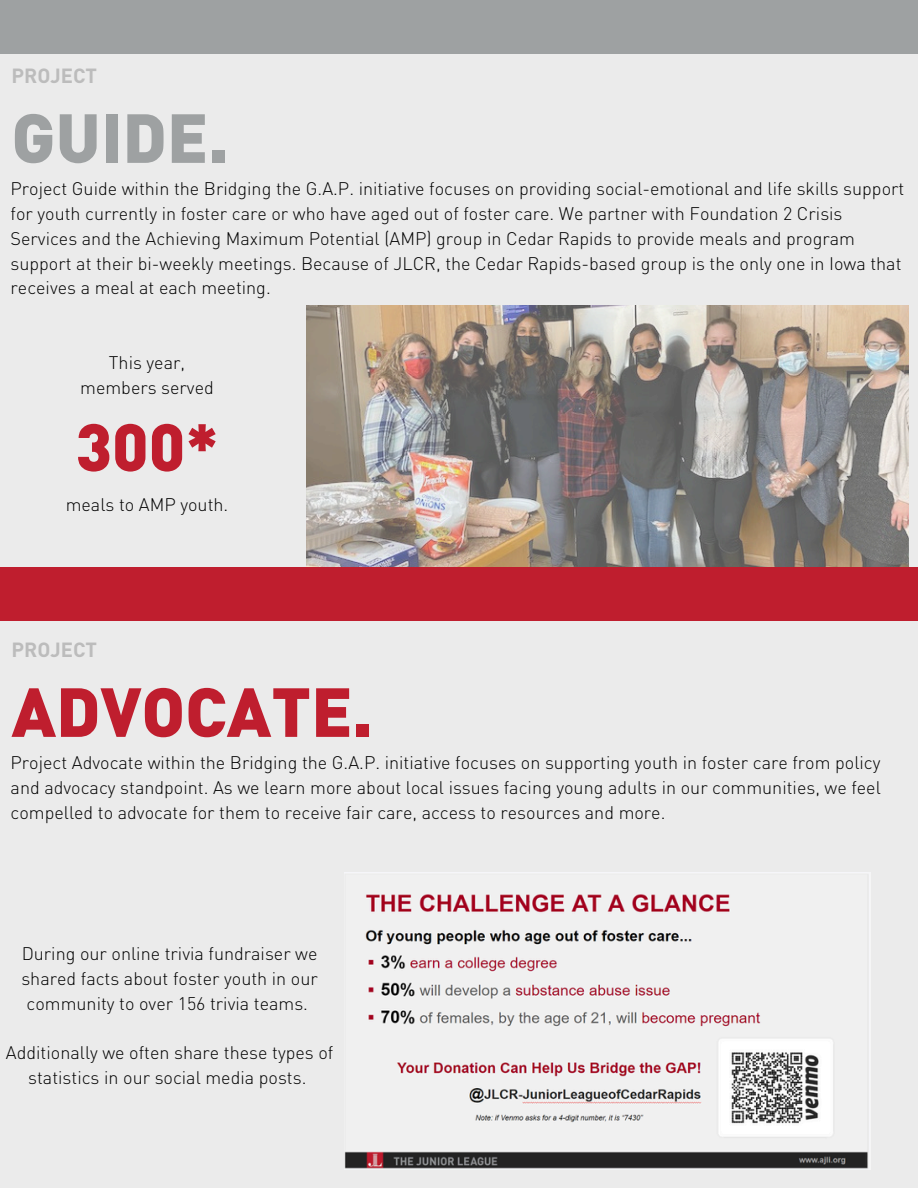
<style>
.page{position:relative;width:918px;height:1188px;background:#ebebeb}
.page>*{position:absolute;margin:0;border:0;box-sizing:border-box;transform-origin:0 0}
.t1{font:900 68.25px "DINOT";color:#bf1e2e}
.t2{font:900 68.25px "DINOT";color:#9ea1a2}
.t3{font:900 66px "DINOT";color:#bf1e2e}
.t4{font:700 20.25px "DINOT";color:#bcbcbc}
.t5{font:300 18px/24.8px "DINOT";color:#000;text-align:justify}
</style>
<div class="page">
<div style="left:0;top:0;width:918px;height:54px;background:#9ea1a2"></div>
<div style="left:0;top:567px;width:918px;height:54px;background:#bf1e2e"></div>
<img style="left:307px;top:306px;width:602px;height:261px">
<img style="left:345px;top:872px;width:525px;height:297px">
<h2 class="t4" style="left:12px;top:62px;width:87px">PROJECT</h2>
<h2 class="t2" style="left:12px;top:92px;width:218px">GUIDE.</h2>
<p class="t5" style="left:11px;top:176px;width:895px;text-align:left">Project Guide within the Bridging the G.A.P. initiative focuses on providing social-emotional and life skills support for youth currently in foster care or who have aged out of foster care. We partner with Foundation 2 Crisis Services and the Achieving Maximum Potential (AMP) group in Cedar Rapids to provide meals and program support at their bi-weekly meetings. Because of JLCR, the Cedar Rapids-based group is the only one in Iowa that receives a meal at each meeting.</p>
<p class="t5" style="left:109px;top:349px;width:78px">This year,</p>
<p class="t5" style="left:80px;top:374px;width:135px">members served</p>
<p class="t3" style="left:75px;top:402px;width:145px">300*</p>
<p class="t5" style="left:66px;top:491px;width:164px">meals to AMP youth.</p>
<p class="t4" style="left:12px;top:636px;width:87px">PROJECT</p>
<p class="t1" style="left:12px;top:666px;width:363px">ADVOCATE.</p>
<h1 class="t5" style="left:11px;top:750px;width:872px">Project Advocate within the Bridging the G.A.P. initiative focuses on supporting youth in foster care from policy and advocacy standpoint. As we learn more about local issues facing young adults in our communities, we feel compelled to advocate for them to receive fair care, access to resources and more.</h1>
<p class="t5" style="left:21px;top:941px;width:298px">During our online trivia fundraiser we shared facts about foster youth in our community to over 156 trivia teams.</p>
<p class="t5" style="left:6px;top:1040px;width:329px;text-align:center">Additionally we often share these types of statistics in our social media posts.</p>
</div>
